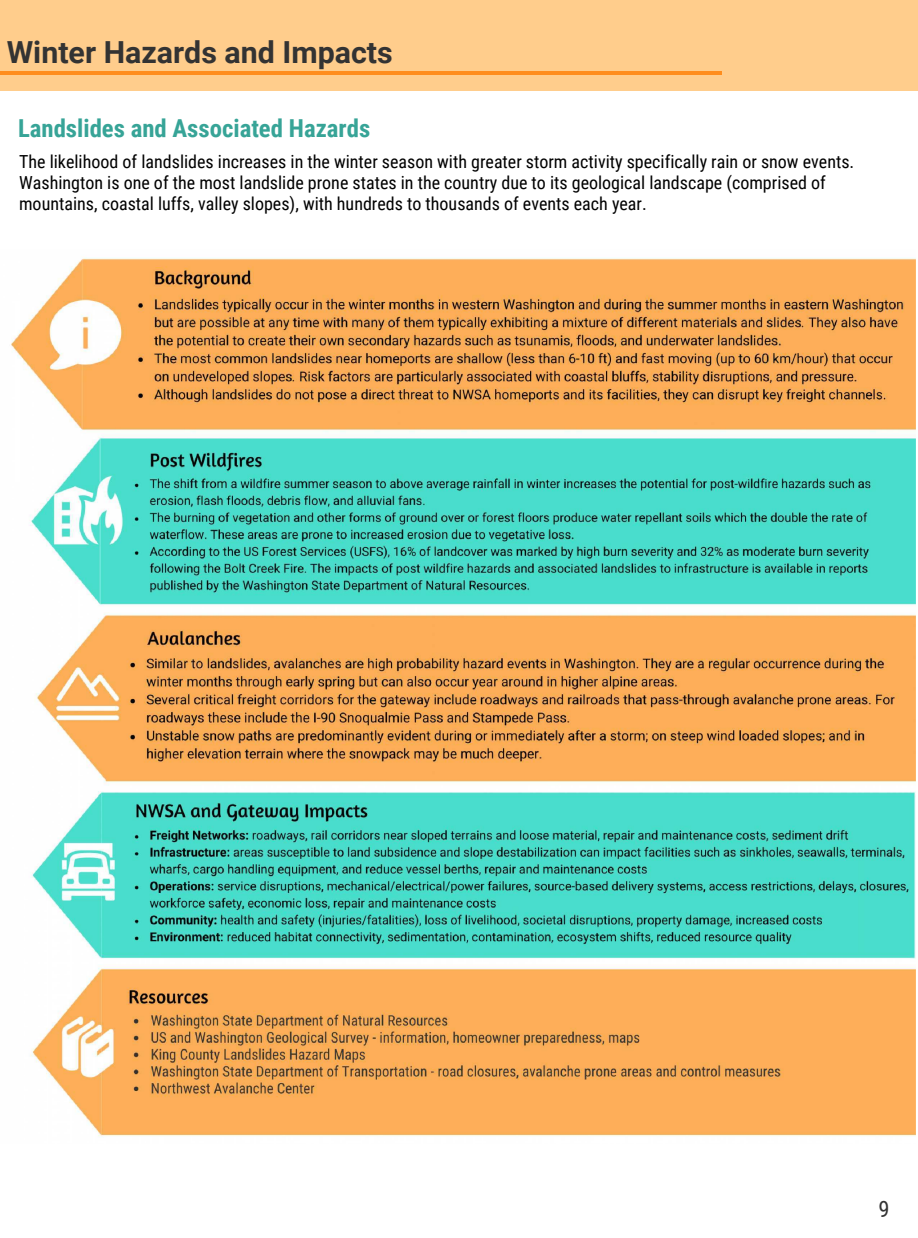
<style>
.page{position:relative;width:918px;height:1238px;background:#fff}
.page>*{position:absolute;margin:0;border:0;box-sizing:border-box;transform-origin:0 0}
.t1{font:700 30.3px "Roboto";color:#333}
.t2{font:700 24.75px "Roboto Condensed";color:#37a497}
.t3{font:22.5px "Roboto Condensed";color:#333}
.t4{font:18px/21.3px "Roboto Condensed";color:#000}
</style>
<div class="page">
<div style="left:0;top:0;width:918px;height:90px;background:#ffcd8c"></div>
<hr style="left:0;top:71px;width:721px;height:3px;background:#ff8d1d">
<img style="left:11px;top:257px;width:905px;height:879px">
<h1 class="t1" style="left:7px;top:31px;width:388px">Winter Hazards and Impacts</h1>
<h2 class="t2" style="left:18px;top:111px;width:354px">Landslides and Associated Hazards</h2>
<p class="t4" style="left:19px;top:150px;width:837px">The likelihood of landslides increases in the winter season with greater storm activity specifically rain or snow events.<br>Washington is one of the most landslide prone states in the country due to its geological landscape (comprised of mountains, coastal luffs, valley slopes), with hundreds to thousands of events each year.</p>
<p class="t3" style="left:879px;top:1192px;width:13px">9</p>
</div>
